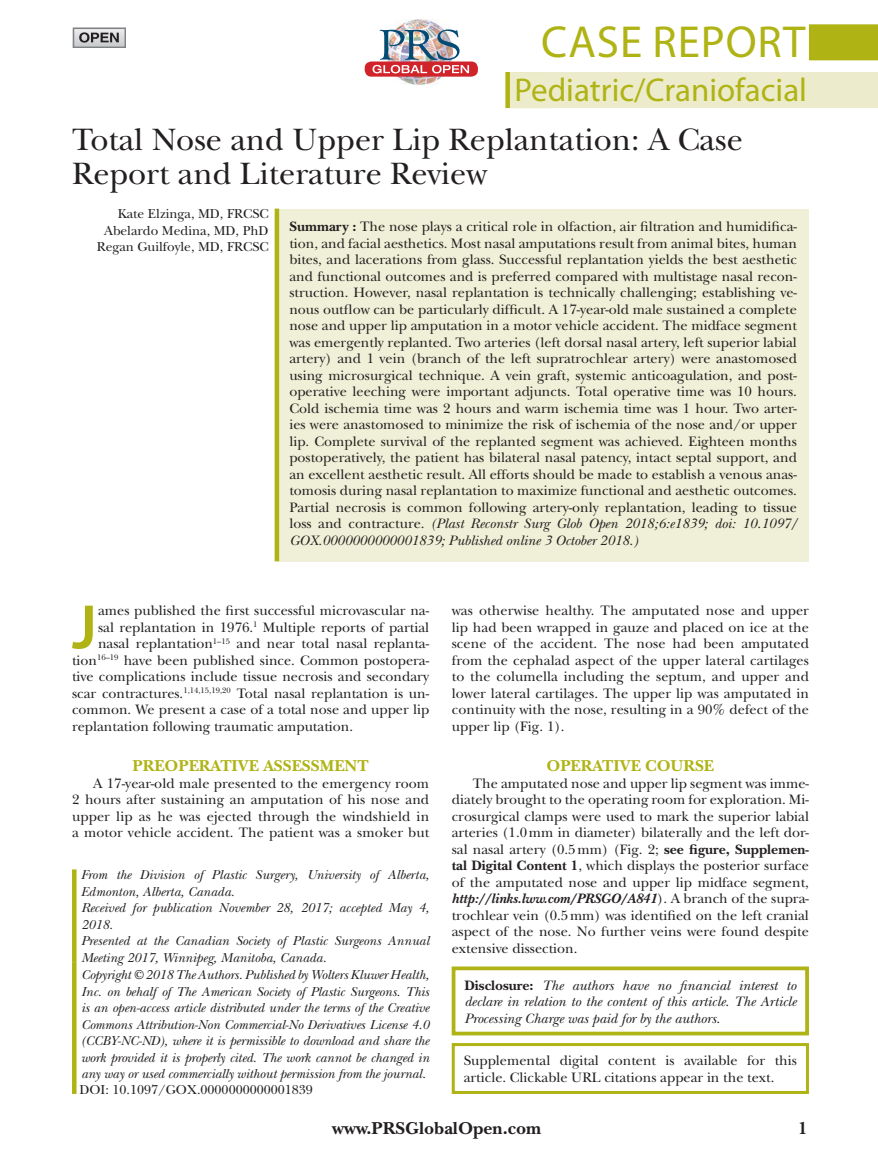
<style>
.page{position:relative;width:878px;height:1175px;background:#fff}
.page>*{position:absolute;margin:0;border:0;box-sizing:border-box;transform-origin:0 0}
.t1{font:600 63.15px "Myriad Pro";color:#afb314}
.t2{font:45px "Myriad Pro";letter-spacing:.02em;color:#afb314}
.t3{font:33px "Myriad Pro";color:#afb314}
.t4{font:32.25px/34.5px "New Baskerville";color:#231f20}
.t5{font:700 18px "New Baskerville";color:#231f20}
.t6{font:700 16.5px "New Baskerville";color:#afb314}
.t7{font:14.25px/16.5px "New Baskerville";color:#231f20;text-align:justify}
.t8{font:italic 14.25px/16.5px "New Baskerville";color:#231f20;text-align:justify}
.t9{font:italic 13.5px/16.5px "New Baskerville";color:#231f20}
.t10{font:13.5px/16.5px "New Baskerville";color:#231f20;text-align:right}
.s1{font-weight:700}
.s2{font-style:italic}
.s3{font-weight:700;font-style:italic}
.s4{font-weight:700;font-style:normal}
</style>
<div class="page">
<div style="left:73px;top:28px;width:52px;height:20px;border:2px solid #808285"></div>
<svg style="left:79px;top:32px;width:40px;height:11px"></svg>
<img style="left:395px;top:20px;width:49px;height:64px">
<svg style="left:364px;top:61px;width:114px;height:16px"></svg>
<img style="left:372px;top:29px;width:97px;height:44px">
<div style="left:451px;top:966px;width:357px;height:69px;border:4px solid #afb314"></div>
<hr style="left:72px;top:869px;width:4px;height:93px;background:#afb314">
<div style="left:277px;top:209px;width:531px;height:352px;background:#eff0d7"></div>
<div style="left:274px;top:209px;width:5px;height:352px;background:#afb314"></div>
<div style="left:505px;top:72px;width:45px;height:36px;background:linear-gradient(to bottom,#b2b51b,#b1b51b)"></div>
<div style="left:510px;top:72px;width:368px;height:36px;background:#ececcc"></div>
<div style="left:452px;top:1043px;width:356px;height:51px;border:3px solid #afb314"></div>
<hr style="left:72px;top:962px;width:4px;height:131px;background:#afb314">
<div style="left:808px;top:24px;width:70px;height:36px;background:#afb314"></div>
<h2 class="t2" style="left:541px;top:14px;width:266px">Case Report</h2>
<h3 class="t3" style="left:514px;top:69px;width:294px">Pediatric/Craniofacial</h3>
<h3 class="t4" style="left:72px;top:122px;width:672px">Total Nose and Upper Lip Replantation: A Case<br>Report and Literature Review</h3>
<p class="t10" style="left:97px;top:206px;width:173px">Kate Elzinga, MD, FRCSC<br>Abelardo Medina, MD, PhD<br>Regan Guilfoyle, MD, FRCSC</p>
<p class="t7" style="left:289px;top:218px;width:509px"><span class="s1">Summary :</span> The nose plays a critical role in olfaction, air filtration and humidifica&shy;tion, and facial aesthetics. Most nasal amputations result from animal bites, human bites, and lacerations from glass. Successful replantation yields the best aesthetic and functional outcomes and is preferred compared with multistage nasal recon&shy;struction. However, nasal replantation is technically challenging; establishing ve&shy;nous outflow can be particularly difficult. A 17-year-old male sustained a complete nose and upper lip amputation in a motor vehicle accident. The midface segment was emergently replanted. Two arteries (left dorsal nasal artery, left superior labial artery) and 1 vein (branch of the left supratrochlear artery) were anastomosed using microsurgical technique. A vein graft, systemic anticoagulation, and post&shy;operative leeching were important adjuncts. Total operative time was 10 hours.<br>Cold ischemia time was 2 hours and warm ischemia time was 1 hour. Two arter&shy;ies were anastomosed to minimize the risk of ischemia of the nose and/or upper lip. Complete survival of the replanted segment was achieved. Eighteen months postoperatively, the patient has bilateral nasal patency, intact septal support, and an excellent aesthetic result. All efforts should be made to establish a venous anas&shy;tomosis during nasal replantation to maximize functional and aesthetic outcomes.<br>Partial necrosis is common following artery-only replantation, leading to tissue loss and contracture. <span class="s2">(Plast Reconstr Surg Glob Open 2018;6:e1839; doi: 10.1097/ GOX.0000000000001839; Published online 3 October 2018.)</span></p>
<h1 class="t1" style="left:72px;top:587px;width:26px">J</h1>
<p class="t7" style="left:98px;top:602px;width:332px">ames published the first successful microvascular na-</p>
<p class="t7" style="left:98px;top:619px;width:332px">sal replantation in 1976.<sup>1</sup> Multiple reports of partial</p>
<p class="t7" style="left:98px;top:635px;width:332px">nasal replantation<sup>1–15</sup> and near total nasal replanta-</p>
<p class="t7" style="left:72px;top:652px;width:359px">tion<sup>16–19</sup> have been published since. Common postopera-</p>
<p class="t7" style="left:72px;top:668px;width:359px">tive complications include tissue necrosis and secondary</p>
<p class="t7" style="left:72px;top:685px;width:359px">scar contractures.<sup>1,14,15,19,20</sup> Total nasal replantation is un-</p>
<p class="t7" style="left:72px;top:701px;width:359px">common. We present a case of a total nose and upper lip</p>
<p class="t7" style="left:72px;top:718px;width:283px">replantation following traumatic amputation.</p>
<p class="t6" style="left:133px;top:756px;width:237px">PREOPERATIVE ASSESSMENT</p>
<p class="t7" style="left:72px;top:775px;width:359px;text-indent:21px">A 17-year-old male presented to the emergency room 2 hours after sustaining an amputation of his nose and upper lip as he was ejected through the windshield in a motor vehicle accident. The patient was a smoker but</p>
<p class="t9" style="left:81px;top:867px;width:350px">From the Division of Plastic Surgery, University of Alberta, Edmonton, Alberta, Canada.<br>Received for publication November 28, 2017; accepted May 4, 2018.<br>Presented at the Canadian Society of Plastic Surgeons Annual Meeting 2017, Winnipeg, Manitoba, Canada.</p>
<p class="t9" style="left:81px;top:966px;width:350px;text-align:justify">Copyright © 2018 The Authors. Published by Wolters Kluwer Health, Inc. on behalf of The American Society of Plastic Surgeons. This is an open-access article distributed under the terms of the Creative Commons Attribution-Non Commercial-No Derivatives License 4.0 (CCBY-NC-ND), where it is permissible to download and share the work provided it is properly cited. The work cannot be changed in any way or used commercially without permission from the journal.</p>
<p class="t10" style="left:80px;top:1081px;width:235px">DOI: 10.1097/GOX.0000000000001839</p>
<p class="t7" style="left:452px;top:602px;width:359px">was otherwise healthy. The amputated nose and upper lip had been wrapped in gauze and placed on ice at the scene of the accident. The nose had been amputated from the cephalad aspect of the upper lateral cartilages to the columella including the septum, and upper and lower lateral cartilages. The upper lip was amputated in continuity with the nose, resulting in a 90% defect of the upper lip (Fig. 1).</p>
<p class="t6" style="left:546px;top:756px;width:169px">OPERATIVE COURSE</p>
<p class="t7" style="left:451px;top:775px;width:359px;text-indent:21px">The amputated nose and upper lip segment was imme&shy;diately brought to the operating room for exploration. Mi&shy;crosurgical clamps were used to mark the superior labial arteries (1.0mm in diameter) bilaterally and the left dor&shy;sal nasal artery (0.5mm) (Fig. 2; <span class="s1">see figure, Supplemen&shy;tal Digital Content 1</span>, which displays the posterior surface of the amputated nose and upper lip midface segment, <span class="s3">http://links.lww.com/PRSGO/A841</span>). A branch of the supra&shy;trochlear vein (0.5mm) was identified on the left cranial aspect of the nose. No further veins were found despite extensive dissection.</p>
<p class="t8" style="left:464px;top:977px;width:333px"><span class="s4">Disclosure:</span> The authors have no financial interest to declare in relation to the content of this article. The Article Processing Charge was paid for by the authors.</p>
<p class="t7" style="left:464px;top:1052px;width:334px">Supplemental digital content is available for this article. Clickable URL citations appear in the text.</p>
<p class="t5" style="left:332px;top:1118px;width:210px">www.PRSGlobalOpen.com</p>
<p class="t5" style="left:798px;top:1118px;width:11px">1</p>
</div>
